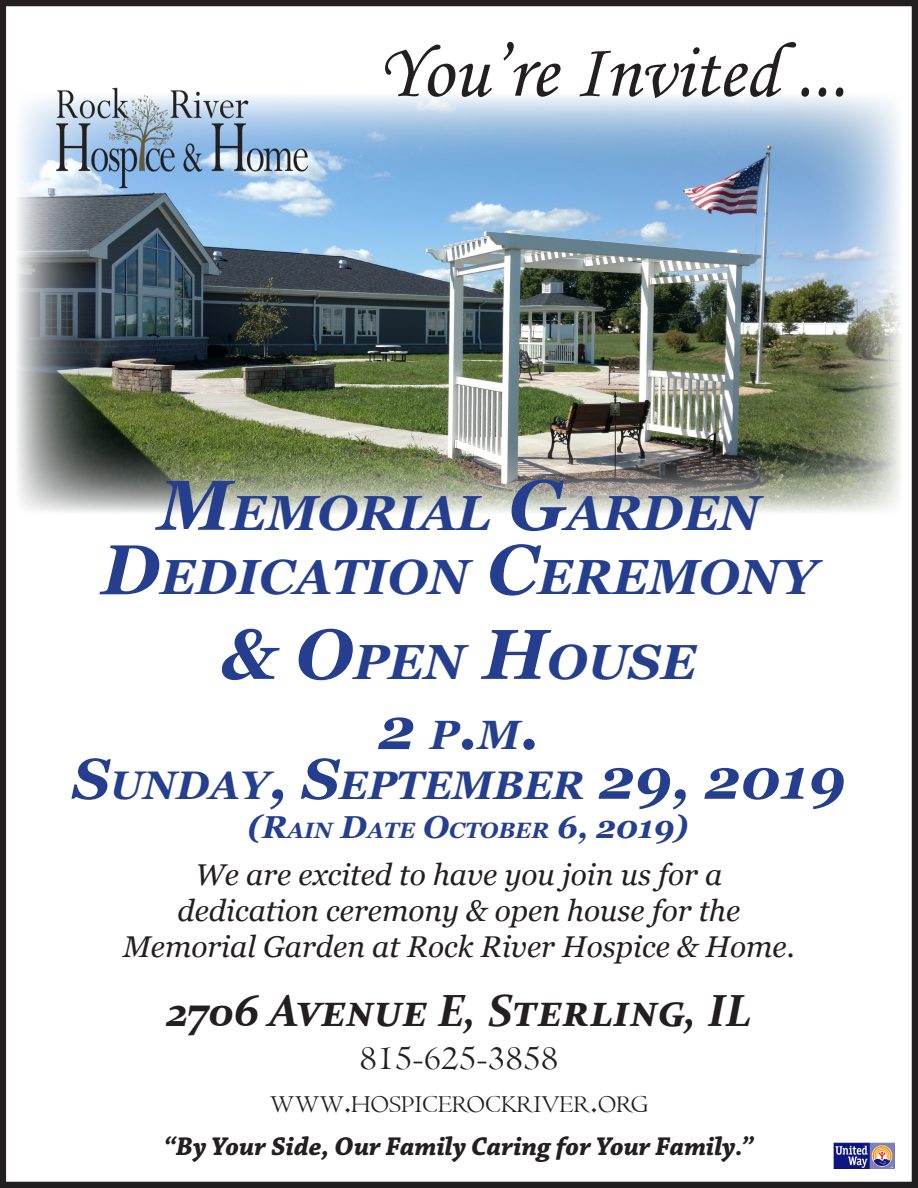
<style>
.page{position:relative;width:918px;height:1188px;background:#fff}
.page>*{position:absolute;margin:0;border:0;box-sizing:border-box;transform-origin:0 0}
.t1{font:78px "Monotype Corsiva";color:#231f20}
.t2{font:italic 700 58.5px "Georgia";color:#253f8e}
.t3{font:italic 700 49.35px "Georgia";color:#253f8e}
.t4{font:italic 700 45px "Constantia";color:#231f20}
.t5{font:italic 700 39.9px "Georgia";color:#253f8e}
.t6{font:36px "Centaur";color:#231f20}
.t7{font:italic 30px "Georgia";color:#231f20}
.t8{font:italic 700 27px "Chaparral Pro";color:#231f20}
.t9{font:25.2px "Centaur";color:#231f20}
.t10{font:italic 700 22.2px "Georgia";color:#253f8e}
.s1{font-size:70.5px}
.s2{font-size:40.95px}
.s3{font-size:57px}
.s4{font-size:31.65px}
.s5{font-size:36px}
</style>
<div class="page">
<div style="left:0;top:0;width:918px;height:1188px;border:6px solid #231f20"></div>
<img style="left:833px;top:1142px;width:62px;height:27px">
<img style="left:17px;top:95px;width:884px;height:418px">
<img style="left:54px;top:87px;width:259px;height:109px">
<p class="t1" style="left:378px;top:24px;width:471px">You’re Invited ...</p>
<p class="t3" style="left:158px;top:481px;width:603px"><span class="s1">M</span>EMORIAL <span class="s1">G</span>ARDEN</p>
<p class="t3" style="left:101px;top:545px;width:717px"><span class="s1">D</span>EDICATION <span class="s1">C</span>EREMONY</p>
<p class="t3" style="left:221px;top:630px;width:477px"><span class="s1">&amp; O</span>PEN <span class="s1">H</span>OUSE</p>
<p class="t2" style="left:378px;top:691px;width:163px">2 <span class="s2">P</span>.<span class="s2">M</span>.</p>
<p class="t5" style="left:73px;top:759px;width:774px"><span class="s3">S</span>UNDAY<span class="s3">, S</span>EPTEMBER <span class="s3">29, 2019</span></p>
<p class="t10" style="left:248px;top:816px;width:442px"><span class="s4">(R</span>AIN <span class="s4">D</span>ATE <span class="s4">O</span>CTOBER <span class="s4">6, 2019)</span></p>
<p class="t7" style="left:195px;top:856px;width:528px">We are excited to have you join us for a</p>
<p class="t7" style="left:178px;top:892px;width:564px">dedication ceremony &amp; open house for the</p>
<p class="t7" style="left:123px;top:928px;width:673px">Memorial Garden at Rock River Hospice &amp; Home.</p>
<p class="t4" style="left:167px;top:979px;width:586px">2706 Avenue E, Sterling, IL</p>
<p class="t6" style="left:359px;top:1036px;width:200px">815-625-3858</p>
<p class="t9" style="left:270px;top:1089px;width:379px">WWW<span class="s5">.</span>HOSPICEROCKRIVER<span class="s5">.</span>ORG</p>
<p class="t8" style="left:164px;top:1131px;width:591px">“By Your Side, Our Family Caring for Your Family.”</p>
</div>
